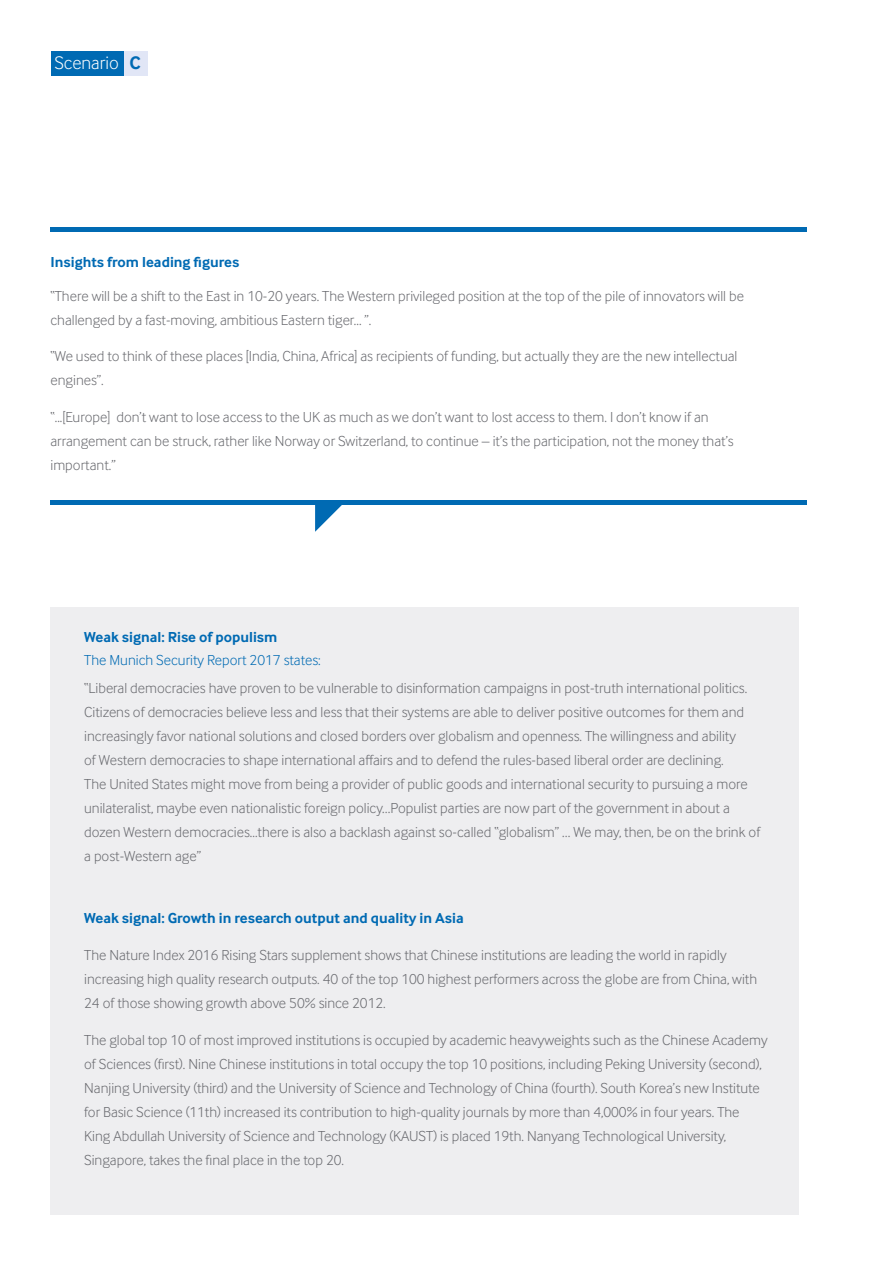
<style>
.page{position:relative;width:893px;height:1263px;background:#fff}
.page>*{position:absolute;margin:0;border:0;box-sizing:border-box;transform-origin:0 0}
.t1{font:300 18.75px "Inter Face";color:#fff}
.t2{font:300 15px/24px "Inter Face";color:#696a6f}
.t3{font:700 15px "Inter Face";color:#006ab3}
.t4{font:300 15px "Inter Face";color:#006ab3}
.s1{font-weight:700;color:#006ab3}
</style>
<div class="page">
<div style="left:50px;top:608px;width:749px;height:607px;background:#eeeef0"></div>
<hr style="left:50px;top:500px;width:756px;height:4px;background:#006ab3">
<div style="left:50px;top:227px;width:756px;height:5px;background:#006ab3"></div>
<svg style="left:315px;top:504px;width:30px;height:28px"></svg>
<div style="left:123px;top:51px;width:25px;height:25px;background:#e1e6f6"></div>
<div style="left:51px;top:51px;width:72px;height:25px;background:#006ab3"></div>
<p class="t1" style="left:54px;top:53px;width:88px">Scenario <span class="s1">C</span></p>
<p class="t3" style="left:50px;top:254px;width:190px">Insights from leading figures</p>
<p class="t2" style="left:50px;top:283px;width:695px">“There will be a shift to the East in 10-20 years. The Western privileged position at the top of the pile of innovators will be challenged by a fast-moving, ambitious Eastern tiger... ”.</p>
<p class="t2" style="left:50px;top:344px;width:688px">“We used to think of these places [India, China, Africa] as recipients of funding, but actually they are the new intellectual engines”.</p>
<p class="t2" style="left:50px;top:405px;width:685px">“...[Europe] don’t want to lose access to the UK as much as we don’t want to lost access to them. I don’t know if an arrangement can be struck, rather like Norway or Switzerland, to continue – it’s the participation, not the money that’s important.”</p>
<p class="t3" style="left:84px;top:629px;width:195px">Weak signal: Rise of populism</p>
<p class="t4" style="left:84px;top:651px;width:238px">The Munich Security Report 2017 states:</p>
<p class="t2" style="left:84px;top:676px;width:678px">“Liberal democracies have proven to be vulnerable to disinformation campaigns in post-truth international politics.<br>Citizens of democracies believe less and less that their systems are able to deliver positive outcomes for them and increasingly favor national solutions and closed borders over globalism and openness. The willingness and ability<br>of Western democracies to shape international affairs and to defend the rules-based liberal order are declining.<br>The United States might move from being a provider of public goods and international security to pursuing a more unilateralist, maybe even nationalistic foreign policy…Populist parties are now part of the government in about a dozen Western democracies...there is also a backlash against so-called “globalism” … We may, then, be on the brink of a post-Western age”</p>
<p class="t3" style="left:84px;top:910px;width:381px">Weak signal: Growth in research output and quality in Asia</p>
<p class="t2" style="left:84px;top:943px;width:674px">The Nature Index 2016 Rising Stars supplement shows that Chinese institutions are leading the world in rapidly increasing high quality research outputs. 40 of the top 100 highest performers across the globe are from China, with<br>24 of those showing growth above 50% since 2012.</p>
<p class="t2" style="left:84px;top:1028px;width:685px">The global top 10 of most improved institutions is occupied by academic heavyweights such as the Chinese Academy of Sciences (first). Nine Chinese institutions in total occupy the top 10 positions, including Peking University (second), Nanjing University (third) and the University of Science and Technology of China (fourth). South Korea’s new Institute for Basic Science (11th) increased its contribution to high-quality journals by more than 4,000% in four years. The King Abdullah University of Science and Technology (KAUST) is placed 19th. Nanyang Technological University, Singapore, takes the final place in the top 20.</p>
</div>
